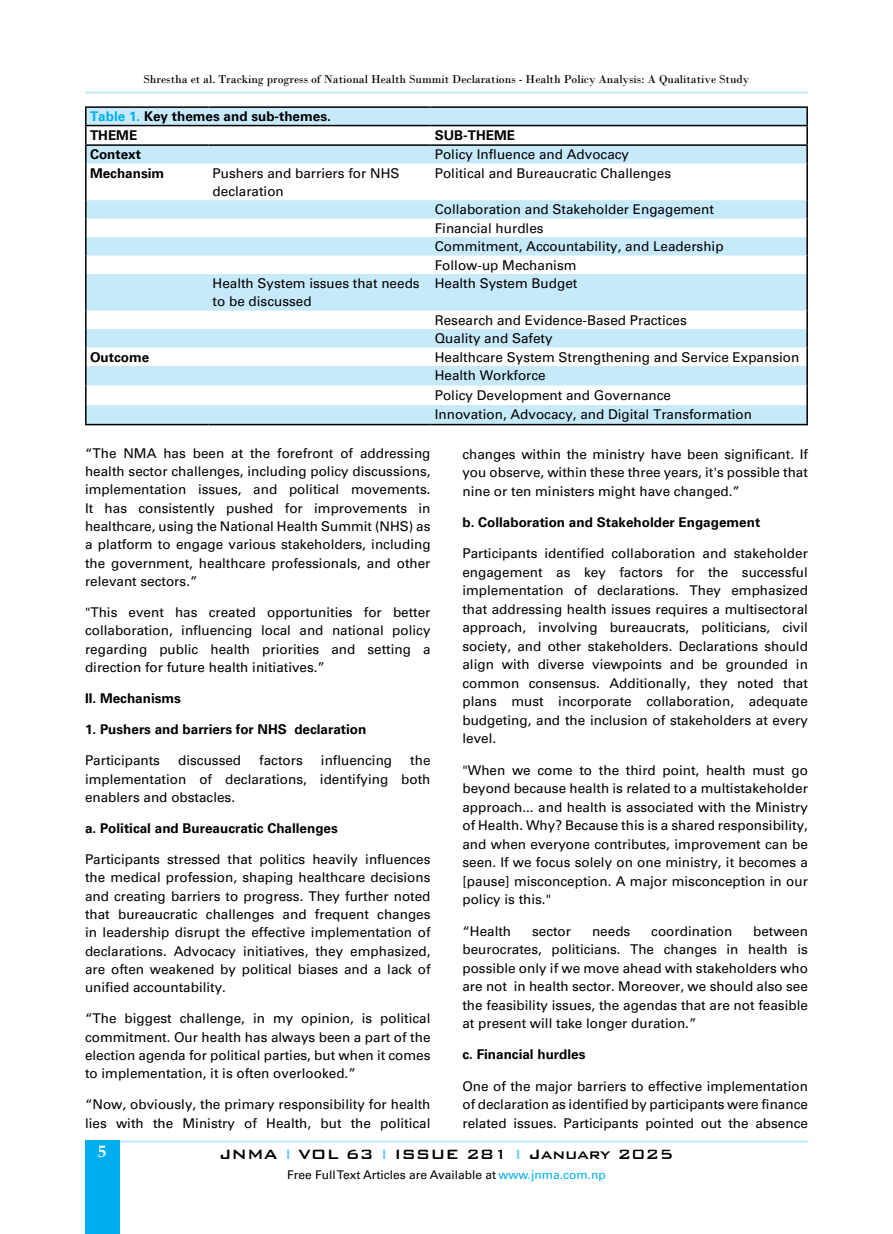
<style>
.page{position:relative;width:893px;height:1234px;background:#fff}
.page>*{position:absolute;margin:0;border:0;box-sizing:border-box;transform-origin:0 0}
.t1{font:500 18px "Bank Gothic BT";color:#000}
.t2{font:700 16.5px "Book Antiqua";color:#fff}
.Introduction{font:13.5px/18.5px "Univers";color:#000;text-align:justify}
.Introduction-2{font:700 13.5px "Univers";color:#000}
.Introduction-3{font:12px "Bodoni";color:#000}
.t3{font:12px "Univers";color:#000}
.s1{color:#00aeef}
.s2{color:#6dcff6}
</style>
<div class="page">
<hr style="left:85px;top:91px;width:723px;height:3px;background:#c7eafb">
<hr style="left:85px;top:1140px;width:723px;height:2px;background:#c7eafb">
<div style="left:85px;top:1140px;width:35px;height:93px;background:#00aeef"></div>
<svg style="left:87px;top:108px;width:719px;height:316px;fill:#c7eafb"></svg>
<hr style="left:85px;top:125px;width:123px;height:1px;background:#000">
<hr style="left:208px;top:125px;width:223px;height:1px;background:#000">
<hr style="left:431px;top:125px;width:377px;height:1px;background:#000">
<hr style="left:85px;top:144px;width:123px;height:2px;background:#000">
<hr style="left:208px;top:144px;width:223px;height:2px;background:#000">
<hr style="left:431px;top:144px;width:377px;height:2px;background:#000">
<hr style="left:85px;top:106px;width:123px;height:2px;background:#000">
<hr style="left:208px;top:106px;width:223px;height:2px;background:#000">
<hr style="left:431px;top:106px;width:377px;height:2px;background:#000">
<svg style="left:85px;top:108px;width:2px;height:55px"></svg>
<svg style="left:806px;top:108px;width:2px;height:55px"></svg>
<hr style="left:85px;top:163px;width:2px;height:37px;background:#000">
<hr style="left:806px;top:163px;width:2px;height:37px;background:#000">
<svg style="left:85px;top:200px;width:2px;height:74px"></svg>
<svg style="left:806px;top:200px;width:2px;height:74px"></svg>
<hr style="left:85px;top:274px;width:2px;height:36px;background:#000">
<hr style="left:806px;top:274px;width:2px;height:36px;background:#000">
<svg style="left:85px;top:310px;width:2px;height:75px"></svg>
<svg style="left:806px;top:310px;width:2px;height:75px"></svg>
<hr style="left:85px;top:385px;width:2px;height:20px;background:#000">
<hr style="left:806px;top:385px;width:2px;height:20px;background:#000">
<svg style="left:85px;top:405px;width:2px;height:19px"></svg>
<svg style="left:806px;top:405px;width:2px;height:19px"></svg>
<hr style="left:85px;top:424px;width:123px;height:1px;background:#000">
<hr style="left:208px;top:424px;width:223px;height:1px;background:#000">
<hr style="left:431px;top:424px;width:377px;height:1px;background:#000">
<p class="Introduction-3" style="left:143px;top:72px;width:607px">Shrestha et al. Tracking progress of National Health Summit Declarations - Health Policy Analysis: A Qualitative Study</p>
<p class="Introduction-2" style="left:90px;top:108px;width:242px"><span class="s1">Table 1.</span> Key themes and sub-themes.</p>
<p class="Introduction-2" style="left:90px;top:127px;width:49px">THEME</p>
<p class="Introduction-2" style="left:435px;top:127px;width:82px">SUB-THEME</p>
<p class="Introduction-2" style="left:90px;top:146px;width:53px">Context</p>
<p class="Introduction" style="left:435px;top:145px;width:196px">Policy Influence and Advocacy</p>
<p class="Introduction-2" style="left:90px;top:165px;width:76px">Mechansim</p>
<p class="Introduction" style="left:213px;top:164px;width:188px">Pushers and barriers for NHS declaration</p>
<p class="Introduction" style="left:435px;top:164px;width:238px">Political and Bureaucratic Challenges</p>
<p class="Introduction" style="left:435px;top:200px;width:281px">Collaboration and Stakeholder Engagement</p>
<p class="Introduction" style="left:435px;top:219px;width:110px">Financial hurdles</p>
<p class="Introduction" style="left:435px;top:237px;width:290px">Commitment, Accountability, and Leadership</p>
<p class="Introduction" style="left:435px;top:256px;width:143px">Follow-up Mechanism</p>
<p class="Introduction" style="left:213px;top:274px;width:209px">Health System issues that needs to be discussed</p>
<p class="Introduction" style="left:435px;top:274px;width:144px">Health System Budget</p>
<p class="Introduction" style="left:435px;top:311px;width:254px">Research and Evidence-Based Practices</p>
<p class="Introduction" style="left:435px;top:329px;width:119px">Quality and Safety</p>
<p class="Introduction-2" style="left:90px;top:349px;width:61px">Outcome</p>
<p class="Introduction" style="left:435px;top:347px;width:366px">Healthcare System Strengthening and Service Expansion</p>
<p class="Introduction" style="left:435px;top:366px;width:113px">Health Workforce</p>
<p class="Introduction" style="left:435px;top:385px;width:238px">Policy Development and Governance</p>
<p class="Introduction" style="left:435px;top:405px;width:319px">Innovation, Advocacy, and Digital Transformation</p>
<p class="Introduction" style="left:85px;top:444px;width:347px">“The NMA has been at the forefront of addressing health sector challenges, including policy discussions, implementation issues, and political movements.<br>It has consistently pushed for improvements in healthcare, using the National Health Summit (NHS) as a platform to engage various stakeholders, including the government, healthcare professionals, and other relevant sectors.”</p>
<p class="Introduction" style="left:85px;top:603px;width:347px">"This event has created opportunities for better collaboration, influencing local and national policy regarding public health priorities and setting a direction for future health initiatives.”</p>
<p class="Introduction-2" style="left:85px;top:690px;width:98px">II. Mechanisms</p>
<p class="Introduction-2" style="left:85px;top:721px;width:283px">1. Pushers and barriers for NHS declaration</p>
<p class="Introduction" style="left:85px;top:751px;width:77px">Participants</p>
<p class="Introduction" style="left:178px;top:751px;width:65px">discussed</p>
<p class="Introduction" style="left:259px;top:751px;width:45px">factors</p>
<p class="Introduction" style="left:321px;top:751px;width:73px">influencing</p>
<p class="Introduction" style="left:85px;top:751px;width:347px;text-indent:325px">the implementation of declarations, identifying both enablers and obstacles.</p>
<p class="Introduction-2" style="left:85px;top:820px;width:254px">a. Political and Bureaucratic Challenges</p>
<p class="Introduction" style="left:85px;top:849px;width:347px">Participants stressed that politics heavily influences the medical profession, shaping healthcare decisions and creating barriers to progress. They further noted that bureaucratic challenges and frequent changes in leadership disrupt the effective implementation of declarations. Advocacy initiatives, they emphasized, are often weakened by political biases and a lack of unified accountability.</p>
<p class="Introduction" style="left:85px;top:1009px;width:347px">“The biggest challenge, in my opinion, is political commitment. Our health has always been a part of the election agenda for political parties, but when it comes to implementation, it is often overlooked.”</p>
<p class="Introduction" style="left:85px;top:1095px;width:347px">“Now, obviously, the primary responsibility for health lies with the Ministry of Health, but the political</p>
<p class="Introduction" style="left:462px;top:445px;width:347px">changes within the ministry have been significant. If you observe, within these three years, it's possible that nine or ten ministers might have changed.”</p>
<p class="Introduction-2" style="left:462px;top:514px;width:299px">b. Collaboration and Stakeholder Engagement</p>
<p class="Introduction" style="left:462px;top:544px;width:347px">Participants identified collaboration and stakeholder engagement as key factors for the successful implementation of declarations. They emphasized that addressing health issues requires a multisectoral approach, involving bureaucrats, politicians, civil society, and other stakeholders. Declarations should align with diverse viewpoints and be grounded in common consensus. Additionally, they noted that plans must incorporate collaboration, adequate budgeting, and the inclusion of stakeholders at every level.</p>
<p class="Introduction" style="left:462px;top:760px;width:347px">"When we come to the third point, health must go beyond because health is related to a multistakeholder approach... and health is associated with the Ministry of Health. Why? Because this is a shared responsibility, and when everyone contributes, improvement can be seen. If we focus solely on one ministry, it becomes a [pause] misconception. A major misconception in our policy is this."</p>
<p class="Introduction" style="left:462px;top:921px;width:50px">“Health</p>
<p class="Introduction" style="left:532px;top:921px;width:41px">sector</p>
<p class="Introduction" style="left:592px;top:921px;width:40px">needs</p>
<p class="Introduction" style="left:651px;top:921px;width:82px">coordination</p>
<p class="Introduction" style="left:462px;top:921px;width:347px;text-indent:291px">between beurocrates, politicians. The changes in health is possible only if we move ahead with stakeholders who are not in health sector. Moreover, we should also see the feasibility issues, the agendas that are not feasible at present will take longer duration.”</p>
<p class="Introduction-2" style="left:462px;top:1046px;width:125px">c. Financial hurdles</p>
<p class="Introduction" style="left:462px;top:1076px;width:347px">One of the major barriers to effective implementation of declaration as identified by participants were finance related issues. Participants pointed out the absence</p>
<p class="t2" style="left:98px;top:1139px;width:10px">5</p>
<h1 class="t1" style="left:220px;top:1143px;width:455px">JNMA <span class="s2">I</span> VOL 63 <span class="s2">I</span> ISSUE 281 <span class="s2">I</span> January 2025</h1>
<p class="t3" style="left:287px;top:1167px;width:320px">Free Full Text Articles are Available at <span class="s1">www.jnma.com.np</span></p>
</div>
